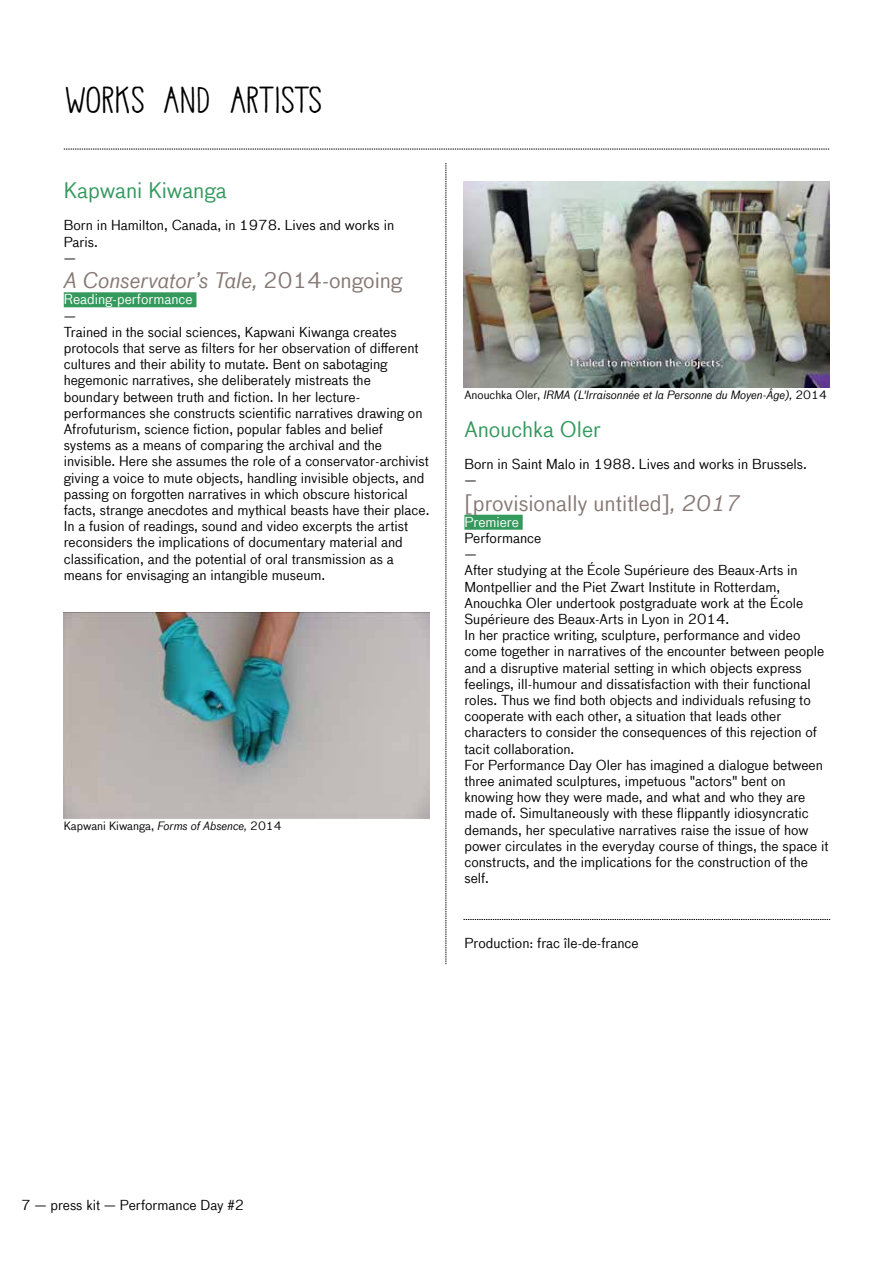
<style>
.page{position:relative;width:893px;height:1263px;background:#fff}
.page>*{position:absolute;margin:0;border:0;box-sizing:border-box;transform-origin:0 0}
.t1{font:37.5px "Maingauche";letter-spacing:-.045em;color:#000}
.t2{font:italic 21px "Bau Offc";color:#867874}
.t3{font:21px "Bau Offc";color:#867874}
.t4{font:21px "Bau Offc";color:#33995d}
.t5{font:13.5px/16.2px "Bau Offc";color:#000}
.t6{font:13.5px "Bau Offc";color:#fff}
.t7{font:italic 11.25px "Bau Offc";color:#000}
.t8{font:11.25px "Bau Offc";color:#000}
.s1{font-style:normal}
.s2{font-style:italic}
</style>
<div class="page">
<svg style="left:64px;top:149px;width:765px;height:1px"></svg>
<svg style="left:446px;top:163px;width:1px;height:801px"></svg>
<div style="left:64px;top:292px;width:132px;height:15px;background:#33995d"></div>
<div style="left:464px;top:515px;width:59px;height:15px;background:#33995d"></div>
<svg style="left:463px;top:919px;width:367px;height:1px"></svg>
<img style="left:463px;top:182px;width:366px;height:205px">
<img style="left:64px;top:613px;width:365px;height:205px">
<h1 class="t1" style="left:64px;top:79px;width:261px">WORKS AND ARTISTS</h1>
<h2 class="t4" style="left:64px;top:178px;width:164px">Kapwani Kiwanga</h2>
<p class="t5" style="left:64px;top:218px;width:332px">Born in Hamilton, Canada, in 1978. Lives and works in<br>Paris.<br>—</p>
<h2 class="t2" style="left:64px;top:268px;width:340px">A Conservator’s Tale, <span class="s1">2014-ongoing</span></h2>
<p class="t6" style="left:64px;top:291px;width:130px">Reading-performance</p>
<p class="t5" style="left:64px;top:308px;width:367px">—<br>Trained in the social sciences, Kapwani Kiwanga creates protocols that serve as filters for her observation of different cultures and their ability to mutate. Bent on sabotaging hegemonic narratives, she deliberately mistreats the boundary between truth and fiction. In her lecture&shy;performances she constructs scientific narratives drawing on Afrofuturism, science fiction, popular fables and belief systems as a means of comparing the archival and the invisible. Here she assumes the role of a conservator-archivist giving a voice to mute objects, handling invisible objects, and passing on forgotten narratives in which obscure historical facts, strange anecdotes and mythical beasts have their place.<br>In a fusion of readings, sound and video excerpts the artist reconsiders the implications of documentary material and classification, and the potential of oral transmission as a means for envisaging an intangible museum.</p>
<p class="t8" style="left:64px;top:819px;width:219px">Kapwani Kiwanga, <span class="s2">Forms of Absence,</span> 2014</p>
<p class="t7" style="left:464px;top:388px;width:364px"><span class="s1">Anouchka Oler,</span> IRMA (L'Irraisonnée et la Personne du Moyen-Âge), <span class="s1">2014</span></p>
<h2 class="t4" style="left:464px;top:417px;width:138px">Anouchka Oler</h2>
<p class="t5" style="left:464px;top:456px;width:344px">Born in Saint Malo in 1988. Lives and works in Brussels. —</p>
<h2 class="t3" style="left:464px;top:490px;width:277px">[provisionally untitled]<span class="s2">, 2017</span></h2>
<p class="t6" style="left:464px;top:514px;width:56px">Premiere</p>
<p class="t5" style="left:464px;top:530px;width:366px">Performance<br>—<br>After studying at the École Supérieure des Beaux-Arts in Montpellier and the Piet Zwart Institute in Rotterdam, Anouchka Oler undertook postgraduate work at the École Supérieure des Beaux-Arts in Lyon in 2014.<br>In her practice writing, sculpture, performance and video come together in narratives of the encounter between people and a disruptive material setting in which objects express feelings, ill-humour and dissatisfaction with their functional roles. Thus we find both objects and individuals refusing to cooperate with each other, a situation that leads other characters to consider the consequences of this rejection of tacit collaboration.<br>For Performance Day Oler has imagined a dialogue between three animated sculptures, impetuous "actors" bent on knowing how they were made, and what and who they are made of. Simultaneously with these flippantly idiosyncratic demands, her speculative narratives raise the issue of how power circulates in the everyday course of things, the space it constructs, and the implications for the construction of the self.</p>
<p class="t5" style="left:464px;top:935px;width:176px">Production: frac île-de-france</p>
<p class="t5" style="left:21px;top:1197px;width:225px">7 — press kit — Performance Day #2</p>
</div>
